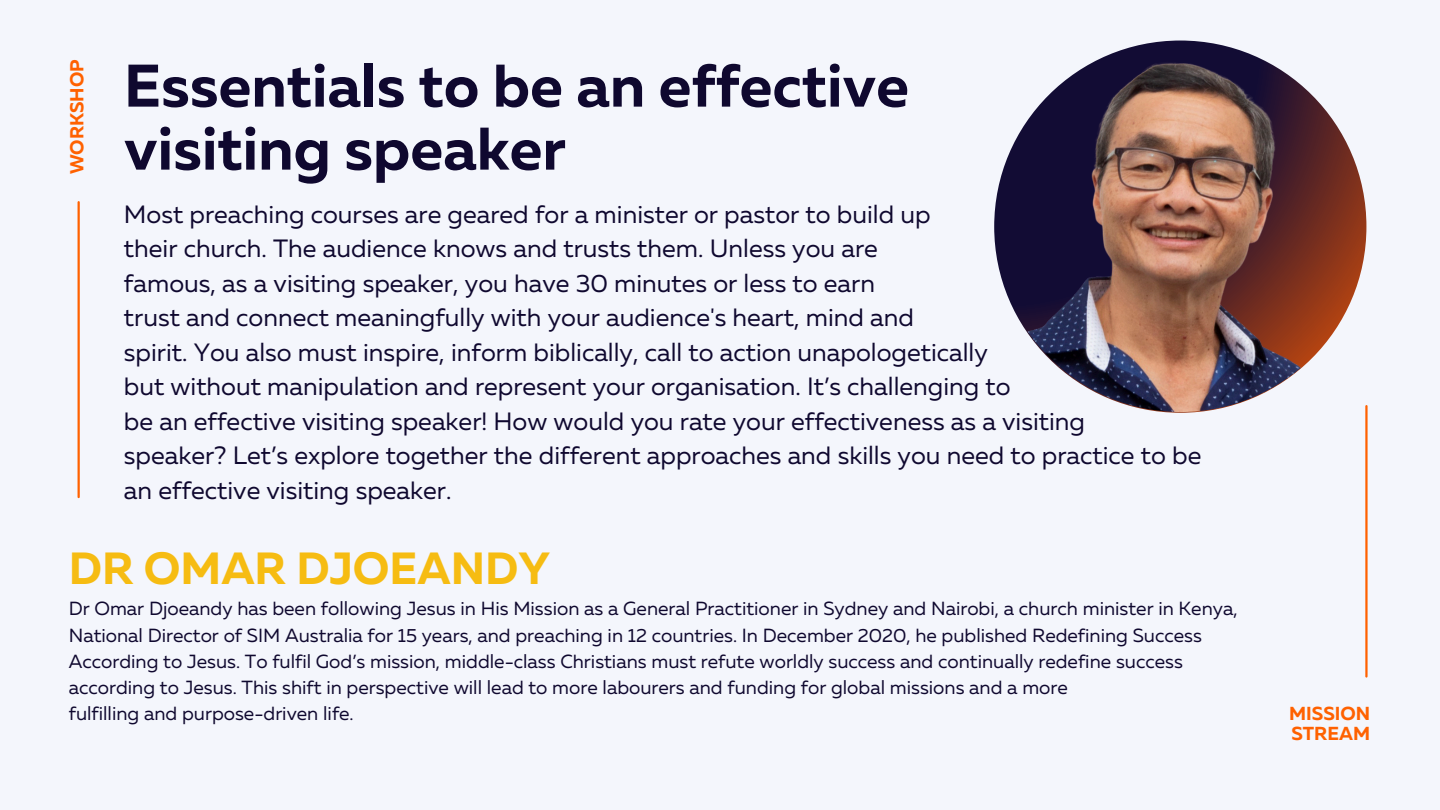
<style>
.page{position:relative;width:1440px;height:810px;background:#f4f6fc}
.page>*{position:absolute;margin:0;border:0;box-sizing:border-box;transform-origin:0 0}
.t1{font:700 60px "Muller";color:#0f082f}
.t2{font:700 45px "Muller";color:#f6bc12}
.t3{font:25px/34.5px "Muller";color:#0f082f}
.t4{font:19px/26.2px "Muller";color:#0f082f}
.t5{font:700 18.8px/19.5px "Muller";color:#ff6100}
</style>
<div class="page">
<hr style="left:1365px;top:406px;width:3px;height:271px;background:#ff6100">
<hr style="left:78px;top:202px;width:2px;height:295px;background:#ff6100">
<img style="left:995px;top:41px;width:371px;height:371px;border-radius:50%">
<h3 class="t5" style="left:69px;top:174px;width:117px;rotate:-90deg">WORKSHOP</h3>
<h1 class="t1" style="left:124px;top:61px;width:787px">Essentials to be an effective</h1>
<h1 class="t1" style="left:124px;top:124px;width:443px">visiting speaker</h1>
<p class="t3" style="left:124px;top:199px;width:1079px">Most preaching courses are geared for a minister or pastor to build up<br>their church. The audience knows and trusts them. Unless you are<br>famous, as a visiting speaker, you have 30 minutes or less to earn<br>trust and connect meaningfully with your audience's heart, mind and<br>spirit. You also must inspire, inform biblically, call to action unapologetically<br>but without manipulation and represent your organisation. It’s challenging to<br>be an effective visiting speaker! How would you rate your effectiveness as a visiting<br>speaker? Let’s explore together the different approaches and skills you need to practice to be an effective visiting speaker.</p>
<h2 class="t2" style="left:69px;top:549px;width:483px">DR OMAR DJOEANDY</h2>
<p class="t4" style="left:69px;top:597px;width:1170px">Dr Omar Djoeandy has been following Jesus in His Mission as a General Practitioner in Sydney and Nairobi, a church minister in Kenya, National Director of SIM Australia for 15 years, and preaching in 12 countries. In December 2020, he published Redefining Success According to Jesus. To fulfil God’s mission, middle-class Christians must refute worldly success and continually redefine success according to Jesus. This shift in perspective will lead to more labourers and funding for global missions and a more</p>
<p class="t4" style="left:69px;top:702px;width:286px">fulfilling and purpose-driven life.</p>
<h4 class="t5" style="left:1289px;top:706px;width:83px">MISSION<br>STREAM</h4>
</div>
